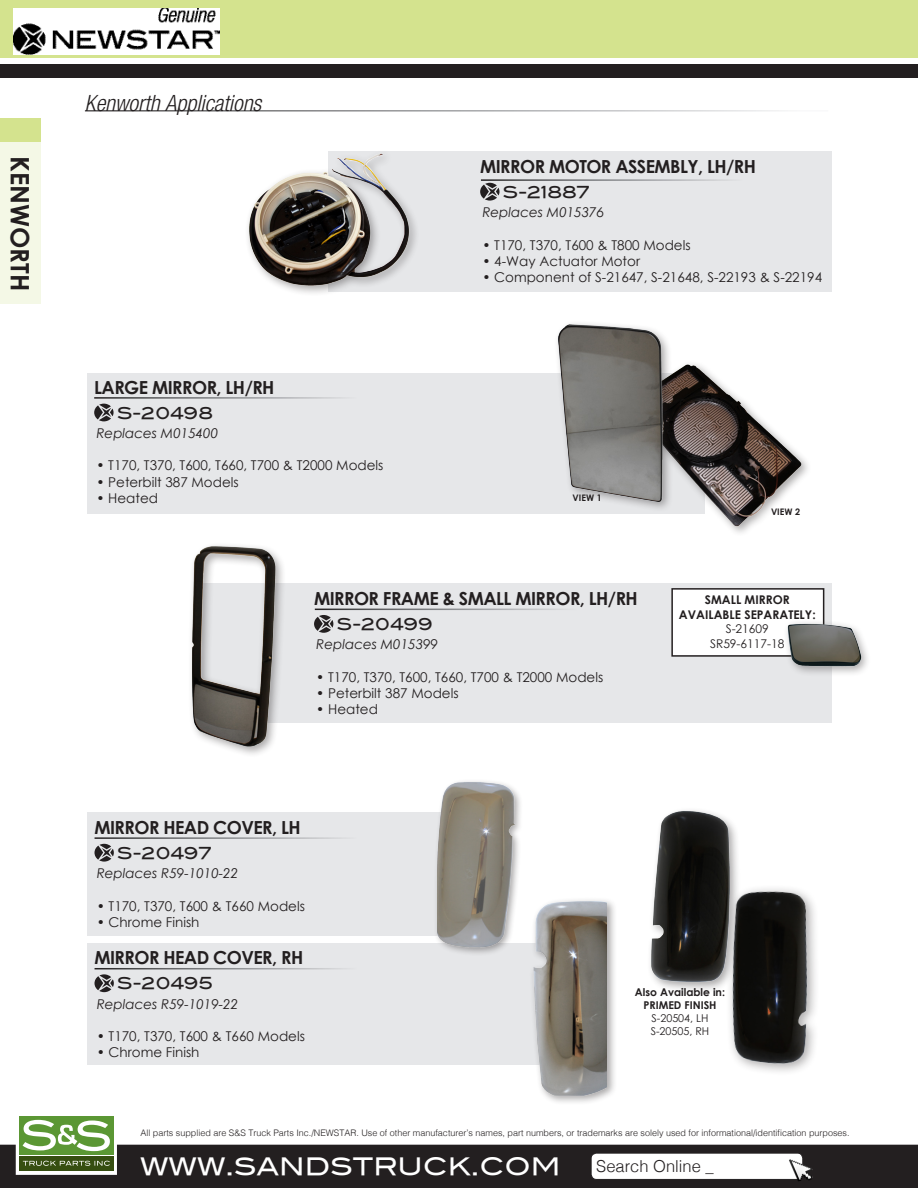
<style>
.page{position:relative;width:918px;height:1188px;background:#fff}
.page>*{position:absolute;margin:0;border:0;box-sizing:border-box;transform-origin:0 0}
.t1{font:700 25.5px "Century Gothic";color:#231f20}
.t2{font:24px "Blair Md ITCTT Medium";color:#fff}
.t3{font:italic 300 condensed 22.5px "Helvetica Neue LT Std";color:#231f20}
.t4{font:700 18px "Century Gothic";letter-spacing:-.03em;color:#231f20}
.t5{font:16.5px "Blair Md ITCTT Medium";color:#231f20}
.t6{font:300 16.5px "Helvetica";color:#231f20}
.t7{font:13.5px "Century Gothic";color:#231f20}
.t8{font:italic 13.5px "Century Gothic";color:#231f20}
.t9{font:700 12px/14.4px "Century Gothic";color:#231f20;text-align:center}
.t10{font:12px "Century Gothic";color:#231f20}
.t11{font:700 10.8px "Century Gothic";color:#231f20}
.t12{font:10.8px "Century Gothic";color:#231f20}
.t13{font:300 9px "Helvetica";color:#231f20}
.t14{font:700 9px "Century Gothic";color:#231f20}
</style>
<div class="page">
<div style="left:0;top:0;width:918px;height:58px;background:#d4e38e"></div>
<div style="left:19px;top:1116px;width:95px;height:39px;background:#5b9734"></div>
<svg style="left:0;top:1120px;width:918px;height:68px"></svg>
<div style="left:591px;top:1153px;width:212px;height:26px;background:#fff;border-radius:5px"></div>
<div style="left:591px;top:1153px;width:212px;height:27px;border:1px solid #231f20;border-radius:5px"></div>
<img style="left:788px;top:1158px;width:25px;height:24px">
<div style="left:0;top:65px;width:918px;height:13px;background:#231f20"></div>
<img style="left:14px;top:8px;width:206px;height:47px">
<div style="left:198px;top:583px;width:634px;height:140px;background:#e6e7e9"></div>
<div style="left:87px;top:373px;width:618px;height:140px;background:#e6e7e9"></div>
<div style="left:328px;top:151px;width:504px;height:141px;background:#e6e7e9"></div>
<svg style="left:480px;top:183px;width:20px;height:18px"></svg>
<hr style="left:481px;top:179px;width:266px;height:2px;background:#fff">
<div style="left:244px;top:149px;width:176px;height:147px;background:#231f20;opacity:.39"></div>
<img style="left:244px;top:151px;width:167px;height:136px">
<svg style="left:94px;top:404px;width:20px;height:17px"></svg>
<hr style="left:94px;top:397px;width:266px;height:2px;background:#fff">
<svg style="left:314px;top:615px;width:19px;height:18px"></svg>
<hr style="left:315px;top:609px;width:266px;height:1px;background:#fff">
<div style="left:187px;top:542px;width:99px;height:216px;background:#231f20;opacity:.39"></div>
<img style="left:187px;top:546px;width:96px;height:203px">
<div style="left:629px;top:360px;width:183px;height:177px;background:#fff"></div>
<img style="left:634px;top:364px;width:168px;height:164px">
<div style="left:554px;top:319px;width:120px;height:193px;background:#231f20;opacity:.39"></div>
<img style="left:555px;top:321px;width:111px;height:183px">
<div style="left:87px;top:813px;width:398px;height:123px;background:#e6e7e9"></div>
<svg style="left:95px;top:844px;width:19px;height:18px"></svg>
<hr style="left:95px;top:837px;width:266px;height:2px;background:#fff">
<div style="left:87px;top:943px;width:460px;height:122px;background:#e6e7e9"></div>
<svg style="left:95px;top:974px;width:19px;height:18px"></svg>
<hr style="left:95px;top:968px;width:266px;height:1px;background:#fff">
<img style="left:730px;top:888px;width:86px;height:184px">
<div style="left:647px;top:807px;width:93px;height:186px;background:#231f20;opacity:.39"></div>
<img style="left:647px;top:807px;width:88px;height:181px">
<div style="left:672px;top:589px;width:152px;height:67px;background:#fff"></div>
<div style="left:671px;top:588px;width:153px;height:69px;border:2px solid #231f20"></div>
<div style="left:783px;top:619px;width:88px;height:58px;background:#231f20;opacity:.39"></div>
<img style="left:786px;top:622px;width:76px;height:48px">
<div style="left:529px;top:897px;width:88px;height:208px;background:#231f20;opacity:.39"></div>
<img style="left:529px;top:899px;width:78px;height:197px">
<div style="left:433px;top:779px;width:90px;height:178px;background:#231f20;opacity:.39"></div>
<img style="left:437px;top:779px;width:83px;height:175px">
<div style="left:0;top:119px;width:40px;height:23px;background:#d4e38e"></div>
<div style="left:0;top:142px;width:40px;height:162px;background:#f4f8e6"></div>
<p class="t1" style="left:36px;top:156px;width:137px;rotate:90deg">KENWORTH</p>
<h3 class="t3" style="left:85px;top:90px;width:178px">Kenworth Applications</h3>
<p class="t4" style="left:94px;top:376px;width:182px">LARGE MIRROR, LH/RH</p>
<p class="t8" style="left:96px;top:425px;width:123px">Replaces M015400</p>
<p class="t7" style="left:96px;top:457px;width:289px">• T170, T370, T600, T660, T700 &amp; T2000 Models</p>
<p class="t7" style="left:96px;top:474px;width:144px">• Peterbilt 387 Models</p>
<p class="t7" style="left:96px;top:490px;width:63px">• Heated</p>
<p class="t5" style="left:117px;top:399px;width:98px">S-20498</p>
<p class="t4" style="left:480px;top:155px;width:277px">MIRROR MOTOR ASSEMBLY, LH/RH</p>
<p class="t8" style="left:482px;top:204px;width:123px">Replaces M015376</p>
<p class="t7" style="left:482px;top:236px;width:210px">• T170, T370, T600 &amp; T800 Models</p>
<p class="t7" style="left:482px;top:253px;width:159px">• 4-Way Actuator Motor</p>
<p class="t7" style="left:482px;top:269px;width:341px">• Component of S-21647, S-21648, S-22193 &amp; S-22194</p>
<p class="t5" style="left:503px;top:178px;width:88px">S-21887</p>
<p class="t14" style="left:573px;top:492px;width:31px">VIEW 1</p>
<p class="t14" style="left:771px;top:506px;width:31px">VIEW 2</p>
<p class="t4" style="left:314px;top:587px;width:325px">MIRROR FRAME &amp; SMALL MIRROR, LH/RH</p>
<p class="t8" style="left:316px;top:636px;width:123px">Replaces M015399</p>
<p class="t7" style="left:316px;top:669px;width:289px">• T170, T370, T600, T660, T700 &amp; T2000 Models</p>
<p class="t7" style="left:316px;top:685px;width:144px">• Peterbilt 387 Models</p>
<p class="t7" style="left:316px;top:701px;width:63px">• Heated</p>
<p class="t5" style="left:337px;top:611px;width:98px">S-20499</p>
<p class="t9" style="left:679px;top:592px;width:138px">SMALL MIRROR<br>AVAILABLE SEPARATELY:</p>
<p class="t10" style="left:726px;top:621px;width:45px">S-21609</p>
<p class="t10" style="left:710px;top:636px;width:76px">SR59-6117-18</p>
<p class="t4" style="left:94px;top:816px;width:208px">MIRROR HEAD COVER, LH</p>
<p class="t8" style="left:97px;top:865px;width:143px">Replaces R59-1010-22</p>
<p class="t7" style="left:97px;top:898px;width:210px">• T170, T370, T600 &amp; T660 Models</p>
<p class="t7" style="left:97px;top:914px;width:104px">• Chrome Finish</p>
<p class="t5" style="left:117px;top:839px;width:96px">S-20497</p>
<p class="t4" style="left:94px;top:946px;width:210px">MIRROR HEAD COVER, RH</p>
<p class="t8" style="left:97px;top:996px;width:143px">Replaces R59-1019-22</p>
<p class="t7" style="left:97px;top:1028px;width:210px">• T170, T370, T600 &amp; T660 Models</p>
<p class="t7" style="left:97px;top:1044px;width:104px">• Chrome Finish</p>
<p class="t5" style="left:117px;top:970px;width:98px">S-20495</p>
<p class="t11" style="left:635px;top:986px;width:92px">Also Available in:</p>
<p class="t11" style="left:643px;top:998px;width:75px">PRIMED FINISH</p>
<p class="t12" style="left:651px;top:1012px;width:59px">S-20504, LH</p>
<p class="t12" style="left:651px;top:1025px;width:60px">S-20505, RH</p>
<p class="t13" style="left:140px;top:1125px;width:711px">All parts supplied are S&amp;S Truck Parts Inc./NEWSTAR. Use of other manufacturer’s names, part numbers, or trademarks are solely used for informational/identification purposes.</p>
<h2 class="t2" style="left:140px;top:1147px;width:422px">WWW.SANDSTRUCK.COM</h2>
<p class="t6" style="left:596px;top:1152px;width:119px">Search Online _</p>
</div>
